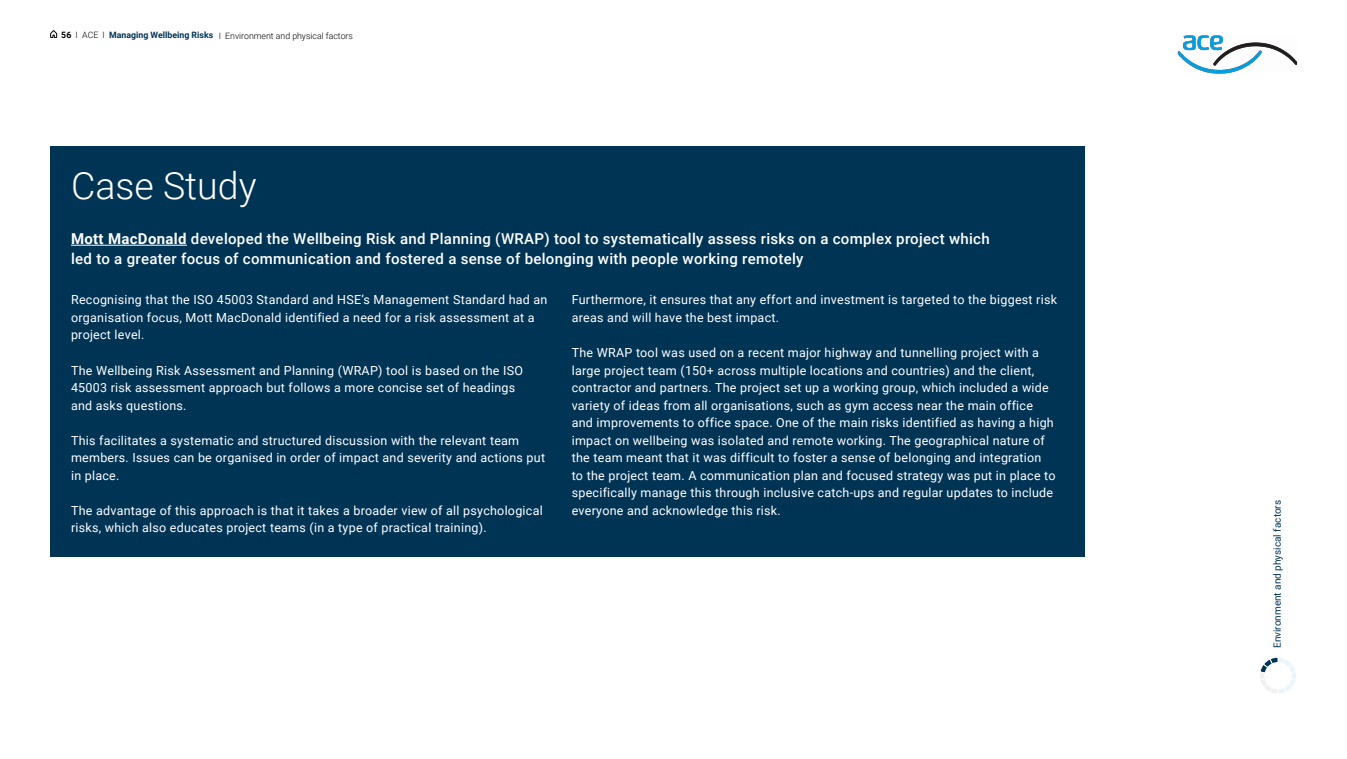
<style>
.page{position:relative;width:1347px;height:759px;background:#fff}
.page>*{position:absolute;margin:0;border:0;box-sizing:border-box;transform-origin:0 0}
.t1{font:300 37.5px "Roboto";color:#fff}
.t2{font:500 15px/20px "Roboto";letter-spacing:.02em;color:#fff}
.t3{font:12.5px/17.5px "Roboto";letter-spacing:.02em;color:#fff}
.t4{font:10px "Roboto";color:#003455}
.t5{font:300 8.75px "Roboto";color:#000}
.s1{font-weight:700}
.s2{font-weight:700;color:#003455}
</style>
<div class="page">
<img style="left:1177px;top:35px;width:120px;height:39px">
<div style="left:50px;top:146px;width:1034px;height:410px;background:#003455"></div>
<hr style="left:71px;top:245px;width:116px;height:1px;background:#fff">
<svg style="left:1260px;top:657px;width:36px;height:37px"></svg>
<div style="left:1264px;top:661px;width:27px;height:28px;background:#fff;border-radius:50%"></div>
<svg style="left:50px;top:30px;width:7px;height:8px"></svg>
<p class="t5" style="left:61px;top:29px;width:293px"><span class="s1">56</span> I ACE I <span class="s2">Managing Wellbeing Risks</span> I Environment and physical factors</p>
<h1 class="t1" style="left:71px;top:159px;width:187px">Case Study</h1>
<p class="t2" style="left:71px;top:228px;width:920px"><span class="s1">Mott MacDonald</span> developed the Wellbeing Risk and Planning (WRAP) tool to systematically assess risks on a complex project which led to a greater focus of communication and fostered a sense of belonging with people working remotely</p>
<p class="t3" style="left:71px;top:291px;width:478px">Recognising that the ISO 45003 Standard and HSE’s Management Standard had an organisation focus, Mott MacDonald identified a need for a risk assessment at a project level.</p>
<p class="t3" style="left:71px;top:361px;width:453px">The Wellbeing Risk Assessment and Planning (WRAP) tool is based on the ISO<br>45003 risk assessment approach but follows a more concise set of headings and asks questions.</p>
<p class="t3" style="left:71px;top:431px;width:475px">This facilitates a systematic and structured discussion with the relevant team members. Issues can be organised in order of impact and severity and actions put in place.</p>
<p class="t3" style="left:71px;top:501px;width:473px">The advantage of this approach is that it takes a broader view of all psychological risks, which also educates project teams (in a type of practical training).</p>
<p class="t3" style="left:572px;top:291px;width:487px">Furthermore, it ensures that any effort and investment is targeted to the biggest risk areas and will have the best impact.</p>
<p class="t3" style="left:572px;top:343px;width:485px">The WRAP tool was used on a recent major highway and tunnelling project with a large project team (150+ across multiple locations and countries) and the client, contractor and partners. The project set up a working group, which included a wide variety of ideas from all organisations, such as gym access near the main office and improvements to office space. One of the main risks identified as having a high impact on wellbeing was isolated and remote working. The geographical nature of the team meant that it was difficult to foster a sense of belonging and integration to the project team. A communication plan and focused strategy was put in place to specifically manage this through inclusive catch-ups and regular updates to include everyone and acknowledge this risk.</p>
<p class="t4" style="left:1270px;top:648px;width:149px;rotate:-90deg">Environment and physical factors</p>
</div>
